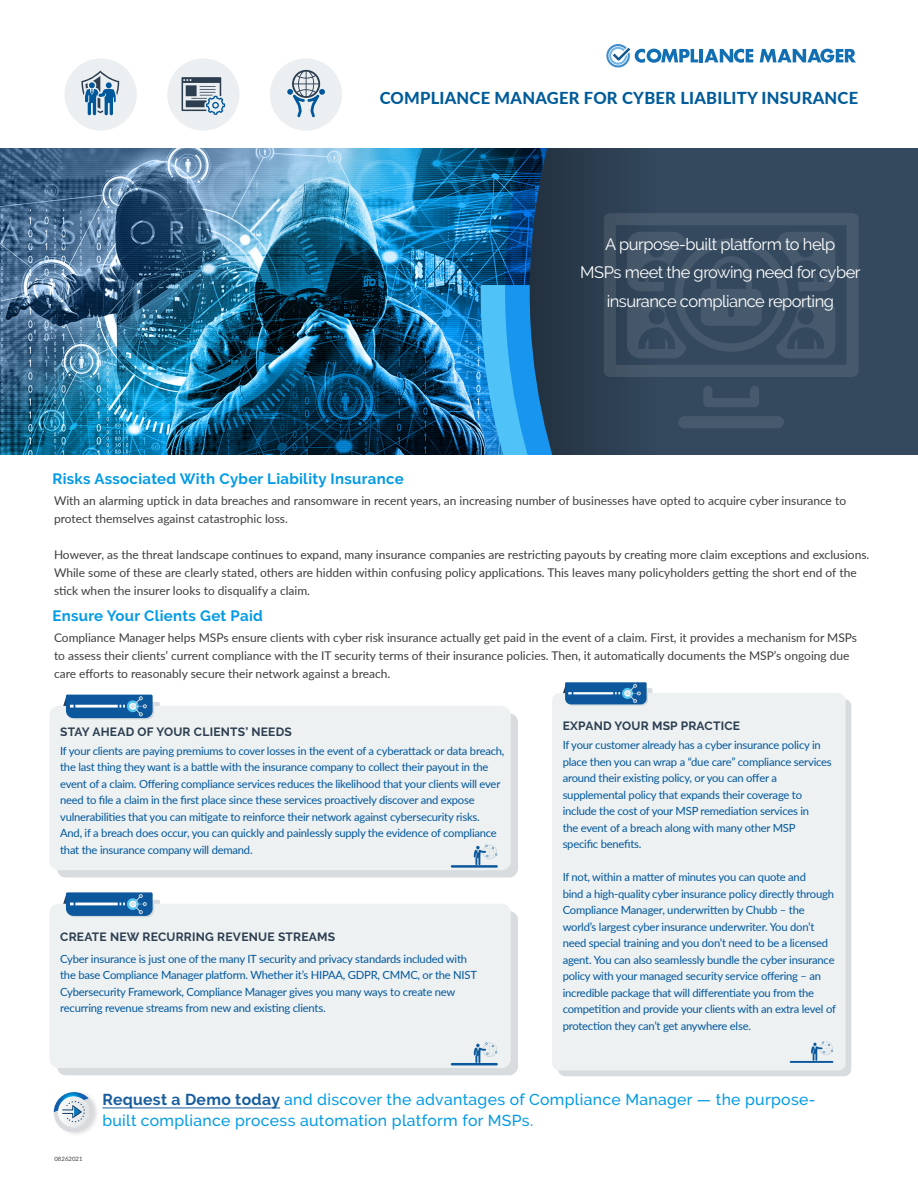
<style>
.page{position:relative;width:918px;height:1188px;background:#fff}
.page>*{position:absolute;margin:0;border:0;box-sizing:border-box;transform-origin:0 0}
.t1{font:16.5px/28.5px "Raleway";letter-spacing:-.03em;color:#fff;text-align:center}
.Headline_1{font:800 16.5px "Lato";letter-spacing:.015em;color:#005b99}
.t2{font:500 15.75px/21px "Raleway";letter-spacing:.02em;color:#039be5}
.t3{font:700 15px "Raleway";letter-spacing:.02em;color:#039be5}
.t4{font:12px/18px "Lato";color:#3e3e3f}
.t5{font:700 12px "Raleway";letter-spacing:.02em;color:#2c3e50}
.t6{font:11.25px/16.5px "Lato";letter-spacing:-.02em;color:#01579b}
.t7{font:6px "Lato";letter-spacing:.01em;color:#424142}
.s1{font-weight:700;color:#175d9e}
</style>
<div class="page">
<img style="left:0;top:149px;width:505px;height:306px">
<svg style="left:481px;top:285px;width:24px;height:170px;background:#41b1ec"></svg>
<svg style="left:505px;top:149px;width:25px;height:306px;background:#1676bc"></svg>
<div style="left:714px;top:149px;width:204px;height:306px;background:#34495e"></div>
<svg style="left:530px;top:149px;width:184px;height:306px;background:#283f55"></svg>
<svg style="left:604px;top:213px;width:255px;height:215px;background:#3b4f62"></svg>
<svg style="left:674px;top:238px;width:114px;height:114px;background:#3c5064"></svg>
<div style="left:65px;top:58px;width:72px;height:73px;background:#eceff1;border-radius:50%"></div>
<div style="left:167px;top:58px;width:72px;height:73px;background:#eceff1;border-radius:50%"></div>
<div style="left:270px;top:58px;width:72px;height:73px;background:#eceff1;border-radius:50%"></div>
<svg style="left:81px;top:71px;width:38px;height:44px"></svg>
<svg style="left:182px;top:77px;width:43px;height:38px"></svg>
<svg style="left:287px;top:70px;width:38px;height:47px"></svg>
<div style="left:57px;top:713px;width:461px;height:165px;background:#d8dcdf;border-radius:9px"></div>
<div style="left:50px;top:706px;width:461px;height:164px;background:#edf1f2;border-radius:9px"></div>
<svg style="left:63px;top:695px;width:97px;height:25px"></svg>
<hr style="left:452px;top:865px;width:45px;height:3px;background:#0d589c">
<svg style="left:474px;top:845px;width:23px;height:20px"></svg>
<div style="left:57px;top:911px;width:461px;height:164px;background:#d8dcdf;border-radius:9px"></div>
<div style="left:50px;top:904px;width:461px;height:164px;background:#edf1f2;border-radius:9px"></div>
<svg style="left:63px;top:892px;width:97px;height:25px;background:#4881b3"></svg>
<hr style="left:452px;top:1063px;width:45px;height:2px;background:#0d589c">
<svg style="left:474px;top:1042px;width:23px;height:21px"></svg>
<img style="left:53px;top:1102px;width:52px;height:32px">
<svg style="left:54px;top:1092px;width:40px;height:40px"></svg>
<div style="left:558px;top:699px;width:293px;height:377px;background:#d8dcdf;border-radius:7px"></div>
<div style="left:552px;top:693px;width:294px;height:377px;background:#edf1f2;border-radius:7px"></div>
<svg style="left:563px;top:682px;width:90px;height:24px;background:#4680b2"></svg>
<hr style="left:791px;top:1061px;width:41px;height:2px;background:#0d589c">
<svg style="left:811px;top:1041px;width:22px;height:20px"></svg>
<svg style="left:606px;top:44px;width:147px;height:24px"></svg>
<svg style="left:760px;top:49px;width:96px;height:14px"></svg>
<hr style="left:102px;top:1108px;width:178px;height:1px;background:#175d9e">
<p class="Headline_1" style="left:380px;top:85px;width:480px">COMPLIANCE MANAGER FOR CYBER LIABILITY INSURANCE</p>
<p class="t3" style="left:52px;top:470px;width:353px">Risks Associated With Cyber Liability Insurance</p>
<p class="t1" style="left:580px;top:230px;width:282px">A purpose-built platform to help<br>MSPs meet the growing need for cyber insurance compliance reporting</p>
<p class="t4" style="left:54px;top:492px;width:794px">With an alarming uptick in data breaches and ransomware in recent years, an increasing number of businesses have opted to acquire cyber insurance to protect themselves against catastrophic loss.</p>
<p class="t4" style="left:54px;top:546px;width:817px">However, as the threat landscape continues to expand, many insurance companies are restricting payouts by creating more claim exceptions and exclusions.<br>While some of these are clearly stated, others are hidden within confusing policy applications. This leaves many policyholders getting the short end of the stick when the insurer looks to disqualify a claim.</p>
<p class="t4" style="left:54px;top:628px;width:805px">Compliance Manager helps MSPs ensure clients with cyber risk insurance actually get paid in the event of a claim. First, it provides a mechanism for MSPs to assess their clients’ current compliance with the IT security terms of their insurance policies. Then, it automatically documents the MSP’s ongoing due care efforts to reasonably secure their network against a breach.</p>
<p class="t3" style="left:52px;top:607px;width:212px">Ensure Your Clients Get Paid</p>
<p class="t5" style="left:60px;top:725px;width:233px">STAY AHEAD OF YOUR CLIENTS’ NEEDS</p>
<p class="t6" style="left:60px;top:742px;width:446px">If your clients are paying premiums to cover losses in the event of a cyberattack or data breach, the last thing they want is a battle with the insurance company to collect their payout in the event of a claim. Offering compliance services reduces the likelihood that your clients will ever need to file a claim in the first place since these services proactively discover and expose vulnerabilities that you can mitigate to reinforce their network against cybersecurity risks.<br>And, if a breach does occur, you can quickly and painlessly supply the evidence of compliance that the insurance company will demand.</p>
<p class="t5" style="left:60px;top:930px;width:276px">CREATE NEW RECURRING REVENUE STREAMS</p>
<p class="t6" style="left:60px;top:950px;width:418px">Cyber insurance is just one of the many IT security and privacy standards included with the base Compliance Manager platform. Whether it’s HIPAA, GDPR, CMMC, or the NIST Cybersecurity Framework, Compliance Manager gives you many ways to create new recurring revenue streams from new and existing clients.</p>
<p class="t5" style="left:563px;top:719px;width:179px">EXPAND YOUR MSP PRACTICE</p>
<p class="t6" style="left:563px;top:737px;width:271px">If your customer already has a cyber insurance policy in place then you can wrap a “due care” compliance services around their existing policy, or you can offer a supplemental policy that expands their coverage to include the cost of your MSP remediation services in<br>the event of a breach along with many other MSP specific benefits.</p>
<p class="t6" style="left:563px;top:869px;width:275px">If not, within a matter of minutes you can quote and<br>bind a high-quality cyber insurance policy directly through Compliance Manager, underwritten by Chubb – the world’s largest cyber insurance underwriter. You don’t need special training and you don’t need to be a licensed agent. You can also seamlessly bundle the cyber insurance policy with your managed security service offering – an incredible package that will differentiate you from the competition and provide your clients with an extra level of protection they can’t get anywhere else.</p>
<p class="t7" style="left:54px;top:1155px;width:30px">08262021</p>
<p class="t2" style="left:102px;top:1089px;width:715px"><span class="s1">Request a Demo today</span> and discover the advantages of Compliance Manager — the purpose&shy;built compliance process automation platform for MSPs.</p>
</div>
